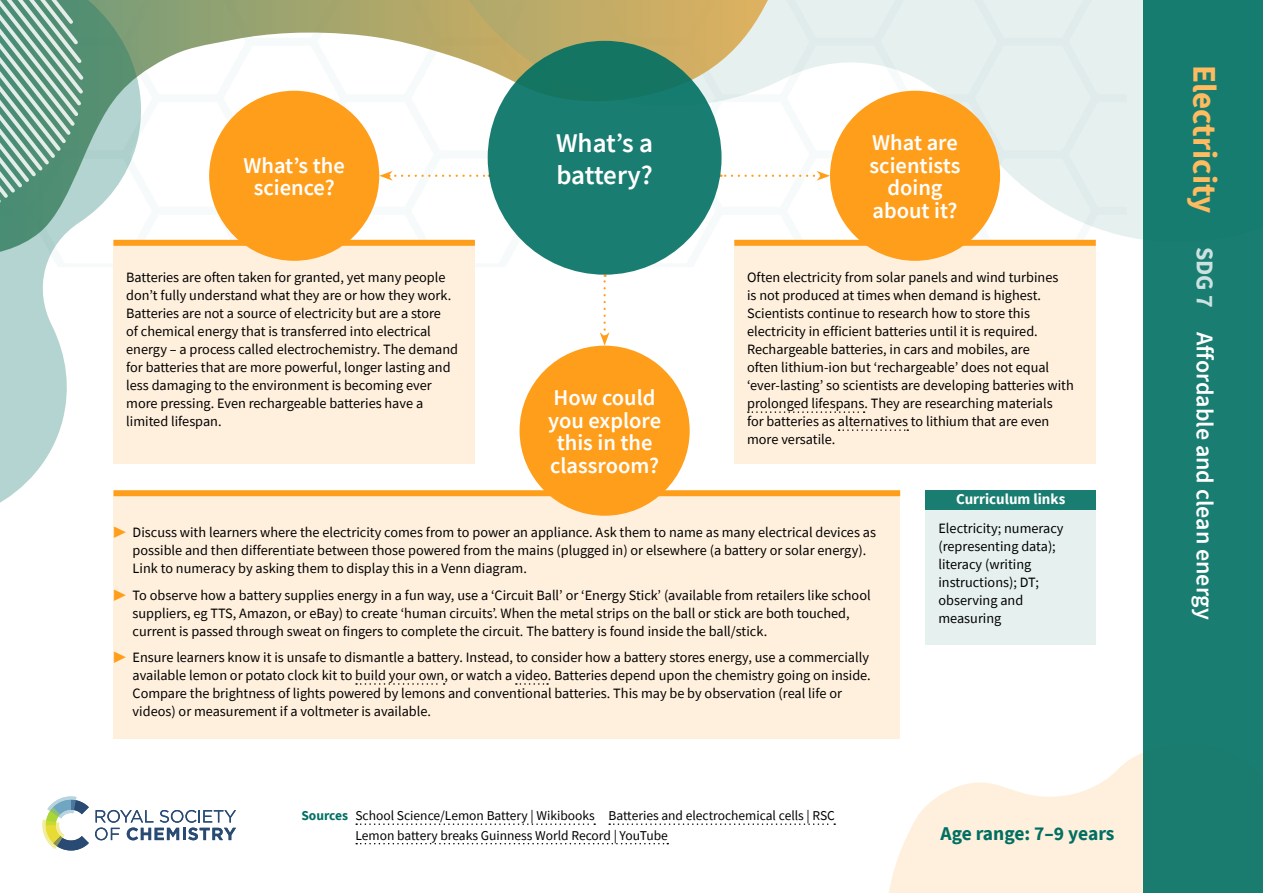
<style>
.page{position:relative;width:1263px;height:893px;background:#fff}
.page>*{position:absolute;margin:0;border:0;box-sizing:border-box;transform-origin:0 0}
.t1{font:700 33px "Source Sans Pro";color:#ffbb5f}
.t2{font:600 27px/31.5px "Source Sans Pro";letter-spacing:-.01em;color:#fff}
.t3{font:600 24px "Source Sans Pro";color:#fff}
.t4{font:600 22.5px/22.5px "Source Sans Pro";color:#fff;text-align:center}
.t5{font:700 19.5px "Source Sans Pro";letter-spacing:-.01em;color:#006f62}
.t6{font:700 15px "Source Sans Pro";color:#fff}
.t7{font:14.25px/18px "Source Sans Pro";color:#000}
.t8{font:13.5px/19.5px "Source Sans Pro";color:#000}
.s1{color:#ff9e1b}
.s2{font-weight:700;color:#006f62}
.s3{font-weight:700;color:#cce2e0}
</style>
<div class="page">
<svg style="left:157px;top:0;width:229px;height:240px"></svg>
<svg style="left:386px;top:0;width:758px;height:272px"></svg>
<svg style="left:0;top:0;width:157px;height:503px"></svg>
<svg style="left:0;top:0;width:87px;height:368px"></svg>
<svg style="left:889px;top:742px;width:255px;height:151px;fill:#fff0dd"></svg>
<div style="left:1144px;top:0;width:119px;height:893px;background:#1a7d72"></div>
<div style="left:734px;top:240px;width:362px;height:223px;background:#fff0dd"></div>
<svg style="left:748px;top:411px;width:116px;height:2px"></svg>
<svg style="left:839px;top:429px;width:69px;height:2px"></svg>
<div style="left:734px;top:240px;width:362px;height:6px;background:#ff9e1b"></div>
<div style="left:113px;top:495px;width:787px;height:243px;background:#fff0dd"></div>
<svg style="left:356px;top:683px;width:89px;height:2px"></svg>
<svg style="left:516px;top:683px;width:32px;height:2px"></svg>
<div style="left:113px;top:490px;width:787px;height:6px;background:#ff9e1b"></div>
<svg style="left:600px;top:275px;width:9px;height:71px"></svg>
<svg style="left:720px;top:171px;width:110px;height:10px"></svg>
<svg style="left:379px;top:171px;width:111px;height:10px"></svg>
<svg style="left:356px;top:823px;width:239px;height:2px"></svg>
<svg style="left:609px;top:823px;width:226px;height:2px"></svg>
<svg style="left:356px;top:843px;width:312px;height:1px"></svg>
<svg style="left:95px;top:810px;width:141px;height:30px"></svg>
<svg style="left:42px;top:796px;width:47px;height:54px"></svg>
<div style="left:488px;top:41px;width:233px;height:234px;background:linear-gradient(to right,#197c70,#197c70);border-radius:50%"></div>
<div style="left:830px;top:91px;width:170px;height:170px;background:#ff9e1b;border-radius:50%"></div>
<div style="left:520px;top:346px;width:170px;height:170px;background:#ff9e1b;border-radius:50%"></div>
<div style="left:113px;top:240px;width:362px;height:223px;background:#fff0dd"></div>
<div style="left:113px;top:240px;width:362px;height:6px;background:#ff9e1b"></div>
<div style="left:209px;top:91px;width:170px;height:170px;background:#ff9e1b;border-radius:50%"></div>
<div style="left:926px;top:490px;width:170px;height:155px;background:#e6f1ef"></div>
<div style="left:926px;top:490px;width:170px;height:19px;background:#1a7d72"></div>
<h3 class="t4" style="left:243px;top:154px;width:103px">What’s the science?</h3>
<p class="t7" style="left:126px;top:269px;width:333px">Batteries are often taken for granted, yet many people don’t fully understand what they are or how they work.<br>Batteries are not a source of electricity but are a store<br>of chemical energy that is transferred into electrical energy – a process called electrochemistry. The demand for batteries that are more powerful, longer lasting and less damaging to the environment is becoming ever more pressing. Even rechargeable batteries have a limited lifespan.</p>
<h2 class="t2" style="left:556px;top:127px;width:99px">What’s a battery?</h2>
<h3 class="t4" style="left:870px;top:131px;width:92px">What are scientists doing about it?</h3>
<h3 class="t4" style="left:548px;top:386px;width:115px">How could you explore this in the classroom?</h3>
<p class="t7" style="left:747px;top:269px;width:328px">Often electricity from solar panels and wind turbines<br>is not produced at times when demand is highest.<br>Scientists continue to research how to store this electricity in efficient batteries until it is required.<br>Rechargeable batteries, in cars and mobiles, are<br>often lithium-ion but ‘rechargeable’ does not equal ‘ever-lasting’ so scientists are developing batteries with prolonged lifespans. They are researching materials<br>for batteries as alternatives to lithium that are even more versatile.</p>
<p class="t6" style="left:956px;top:489px;width:111px">Curriculum links</p>
<p class="t7" style="left:133px;top:523px;width:745px;text-indent:-19px"><span class="s1">▶</span> Discuss with learners where the electricity comes from to power an appliance. Ask them to name as many electrical devices as possible and then differentiate between those powered from the mains (plugged in) or elsewhere (a battery or solar energy).<br>Link to numeracy by asking them to display this in a Venn diagram.</p>
<p class="t7" style="left:133px;top:586px;width:739px;text-indent:-19px"><span class="s1">▶</span> To observe how a battery supplies energy in a fun way, use a ‘Circuit Ball’ or ‘Energy Stick’ (available from retailers like school suppliers, eg TTS, Amazon, or eBay) to create ‘human circuits’. When the metal strips on the ball or stick are both touched, current is passed through sweat on fingers to complete the circuit. The battery is found inside the ball/stick.</p>
<p class="t7" style="left:133px;top:648px;width:740px;text-indent:-19px"><span class="s1">▶</span> Ensure learners know it is unsafe to dismantle a battery. Instead, to consider how a battery stores energy, use a commercially available lemon or potato clock kit to build your own, or watch a video. Batteries depend upon the chemistry going on inside.<br>Compare the brightness of lights powered by lemons and conventional batteries. This may be by observation (real life or videos) or measurement if a voltmeter is available.</p>
<p class="t8" style="left:355px;top:806px;width:481px;text-indent:-54px"><span class="s2">Sources</span> School Science/Lemon Battery | Wikibooks Batteries and electrochemical cells | RSC<br>Lemon battery breaks Guinness World Record | YouTube</p>
<p class="t7" style="left:938px;top:519px;width:127px">Electricity; numeracy (representing data); literacy (writing instructions); DT; observing and measuring</p>
<h3 class="t5" style="left:940px;top:821px;width:176px">Age range: 7–9 years</h3>
<h1 class="t1" style="left:1226px;top:65px;width:150px;rotate:90deg">Electricity</h1>
<h3 class="t3" style="left:1220px;top:247px;width:375px;rotate:90deg"><span class="s3">SDG 7</span> Affordable and clean energy</h3>
</div>
